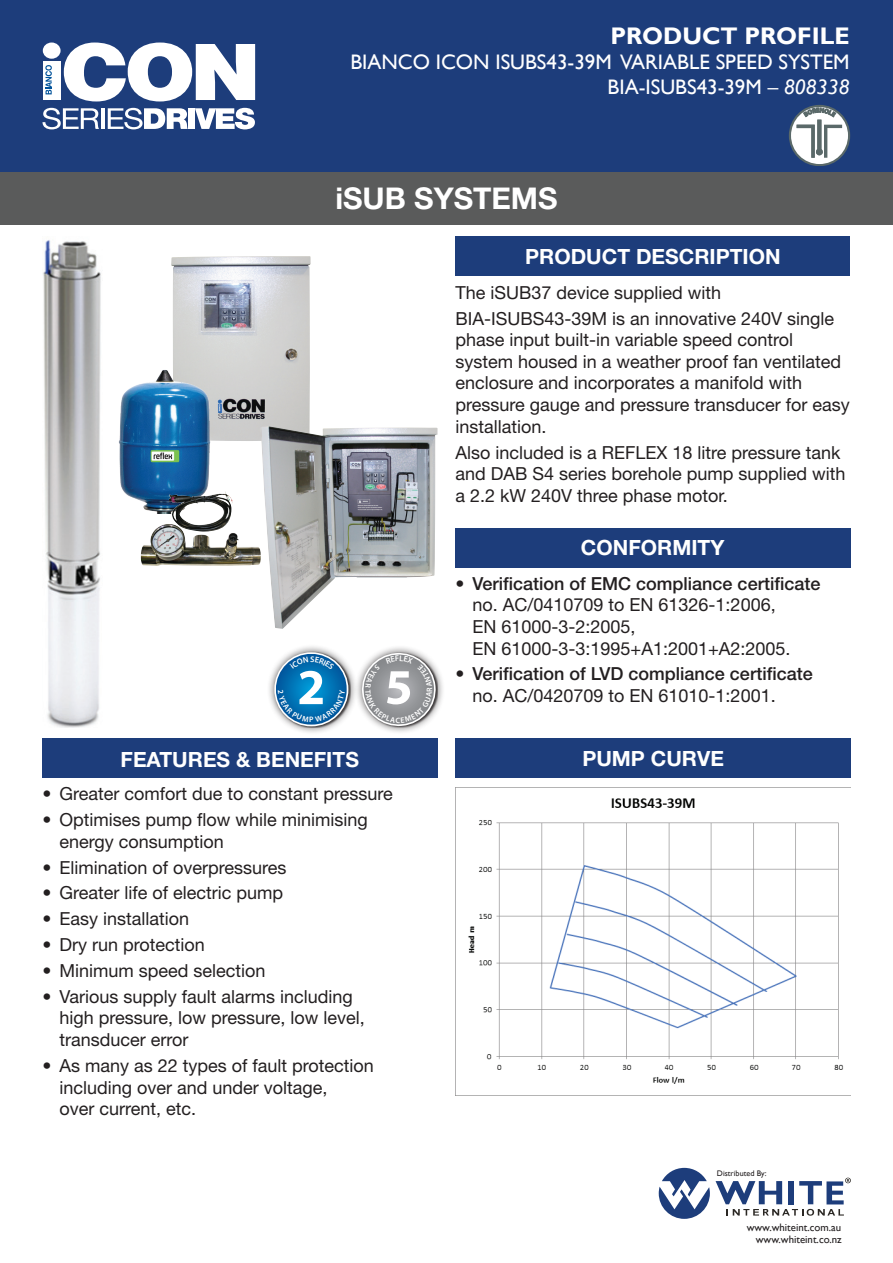
<style>
.page{position:relative;width:893px;height:1263px;background:#fff}
.page>*{position:absolute;margin:0;border:0;box-sizing:border-box;transform-origin:0 0}
.t1{font:700 50.4px "Myriad Pro";color:#fff}
.t2{font:700 50.1px "Myriad Pro";color:#fff}
.t3{font:700 30px "Helvetica Neue LT Std";color:#fff}
.t4{font:700 24px "Gill Sans";color:#fff}
.t5{font:21px/25.2px "Gill Sans";color:#fff;text-align:right}
.t6{font:700 21px "Helvetica Neue LT Std";color:#fff}
.t7{font:18px/21.6px "Helvetica Neue LT Std";color:#231f20}
.t8{font:500 18px "Helvetica Neue LT Std";color:#231f20}
.t9{font:10.8px "Gill Sans";color:#231f20}
.t10{font:8.1px "Gill Sans";color:#231f20}
.t11{font:600 7.95px "Myriad Pro";color:#fff}
.s1{font-style:italic}
</style>
<div class="page">
<svg style="left:659px;top:1168px;width:51px;height:51px"></svg>
<svg style="left:716px;top:1178px;width:135px;height:38px"></svg>
<div style="left:0;top:0;width:893px;height:172px;background:#1d3d7b"></div>
<svg style="left:64px;top:43px;width:191px;height:58px"></svg>
<svg style="left:43px;top:108px;width:56px;height:21px"></svg>
<hr style="left:101px;top:108px;width:3px;height:21px;background:#fff">
<svg style="left:108px;top:108px;width:80px;height:21px"></svg>
<div style="left:188px;top:108px;width:7px;height:21px;background:#fff"></div>
<svg style="left:195px;top:108px;width:60px;height:21px"></svg>
<div style="left:43px;top:43px;width:18px;height:16px;background:#fff;border-radius:50%"></div>
<div style="left:43px;top:61px;width:18px;height:39px;background:#fff"></div>
<svg style="left:45px;top:65px;width:7px;height:29px"></svg>
<img style="left:43px;top:240px;width:58px;height:488px">
<svg style="left:790px;top:106px;width:59px;height:59px"></svg>
<div style="left:789px;top:105px;width:61px;height:61px;border:2px solid #5a6969;border-radius:50%"></div>
<div style="left:266px;top:644px;width:92px;height:91px;background:#231f20;opacity:.75"></div>
<img style="left:273px;top:650px;width:78px;height:78px">
<svg style="left:275px;top:653px;width:73px;height:72px;background:#0877b8"></svg>
<div style="left:274px;top:652px;width:74px;height:74px;border:2px solid #fff;border-radius:50%"></div>
<div style="left:0;top:172px;width:893px;height:53px;background:#5a5b5b"></div>
<div style="left:455px;top:236px;width:395px;height:40px;background:#1d3d7b"></div>
<div style="left:42px;top:738px;width:395px;height:40px;background:#1d3d7b"></div>
<div style="left:455px;top:528px;width:395px;height:40px;background:#1d3d7b"></div>
<img style="left:171px;top:256px;width:140px;height:185px">
<img style="left:261px;top:426px;width:176px;height:203px">
<img style="left:119px;top:363px;width:105px;height:151px">
<img style="left:169px;top:491px;width:63px;height:41px">
<div style="left:455px;top:738px;width:396px;height:40px;background:#1d3d7b"></div>
<img style="left:468px;top:798px;width:376px;height:286px">
<div style="left:354px;top:645px;width:91px;height:89px;background:#231f20;opacity:.75"></div>
<img style="left:360px;top:650px;width:77px;height:78px">
<svg style="left:797px;top:108px;width:45px;height:50px;background:#c2c8c9"></svg>
<svg style="left:290px;top:656px;width:45px;height:14px"></svg>
<svg style="left:278px;top:690px;width:31px;height:32px"></svg>
<svg style="left:315px;top:690px;width:30px;height:32px"></svg>
<svg style="left:361px;top:652px;width:75px;height:75px;background:#a8a9ab"></svg>
<h3 class="t4" style="left:610px;top:21px;width:241px">PRODUCT PROFILE</h3>
<p class="t5" style="left:350px;top:50px;width:501px">BIANCO ICON ISUBS43-39M VARIABLE SPEED SYSTEM<br>BIA-ISUBS43-39M <span class="s1">– 808338</span></p>
<h3 class="t3" style="left:335px;top:180px;width:224px">iSUB SYSTEMS</h3>
<p class="t6" style="left:525px;top:243px;width:257px">PRODUCT DESCRIPTION</p>
<p class="t7" style="left:455px;top:279px;width:380px;line-height:25.8px">The iSUB37 device supplied with<br>BIA-ISUBS43-39M is an innovative 240V single</p>
<p class="t7" style="left:455px;top:329px;width:396px">phase input built-in variable speed control system housed in a weather proof fan ventilated enclosure and incorporates a manifold with pressure gauge and pressure transducer for easy installation.</p>
<p class="t7" style="left:455px;top:441px;width:392px">Also included is a REFLEX 18 litre pressure tank and DAB S4 series borehole pump supplied with a 2.2 kW 240V three phase motor.</p>
<h1 class="t1" style="left:297px;top:654px;width:30px">2</h1>
<p class="t11" style="left:309px;top:714px;width:6px">P</p>
<p class="t6" style="left:121px;top:746px;width:240px">FEATURES &amp; BENEFITS</p>
<h2 class="t2" style="left:385px;top:654px;width:29px">5</h2>
<p class="t7" style="left:43px;top:783px;width:352px">• Greater comfort due to constant pressure</p>
<p class="t7" style="left:60px;top:809px;width:310px;text-indent:-17px">• Optimises pump flow while minimising energy consumption</p>
<p class="t7" style="left:43px;top:856px;width:246px">• Elimination of overpressures</p>
<p class="t7" style="left:43px;top:882px;width:242px">• Greater life of electric pump</p>
<p class="t7" style="left:43px;top:908px;width:148px">• Easy installation</p>
<p class="t7" style="left:43px;top:934px;width:164px">• Dry run protection</p>
<p class="t7" style="left:43px;top:959px;width:225px">• Minimum speed selection</p>
<p class="t7" style="left:60px;top:985px;width:307px;text-indent:-17px">• Various supply fault alarms including high pressure, low pressure, low level, transducer error</p>
<p class="t7" style="left:60px;top:1054px;width:316px;text-indent:-17px">• As many as 22 types of fault protection including over and under voltage,<br>over current, etc.</p>
<p class="t6" style="left:581px;top:535px;width:145px">CONFORMITY</p>
<p class="t8" style="left:455px;top:573px;width:366px">• Verification of EMC compliance certificate</p>
<p class="t7" style="left:472px;top:594px;width:320px">no. AC/0410709 to EN 61326-1:2006,<br>EN 61000-3-2:2005,<br>EN 61000-3-3:1995+A1:2001+A2:2005.</p>
<p class="t8" style="left:455px;top:663px;width:359px">• Verification of LVD compliance certificate</p>
<p class="t7" style="left:472px;top:684px;width:305px">no. AC/0420709 to EN 61010-1:2001.</p>
<p class="t6" style="left:582px;top:745px;width:143px">PUMP CURVE</p>
<p class="t10" style="left:717px;top:1168px;width:51px">Distributed By:</p>
<p class="t9" style="left:747px;top:1221px;width:96px">www.whiteint.com.au</p>
<p class="t9" style="left:756px;top:1233px;width:87px">www.whiteint.co.nz</p>
</div>
